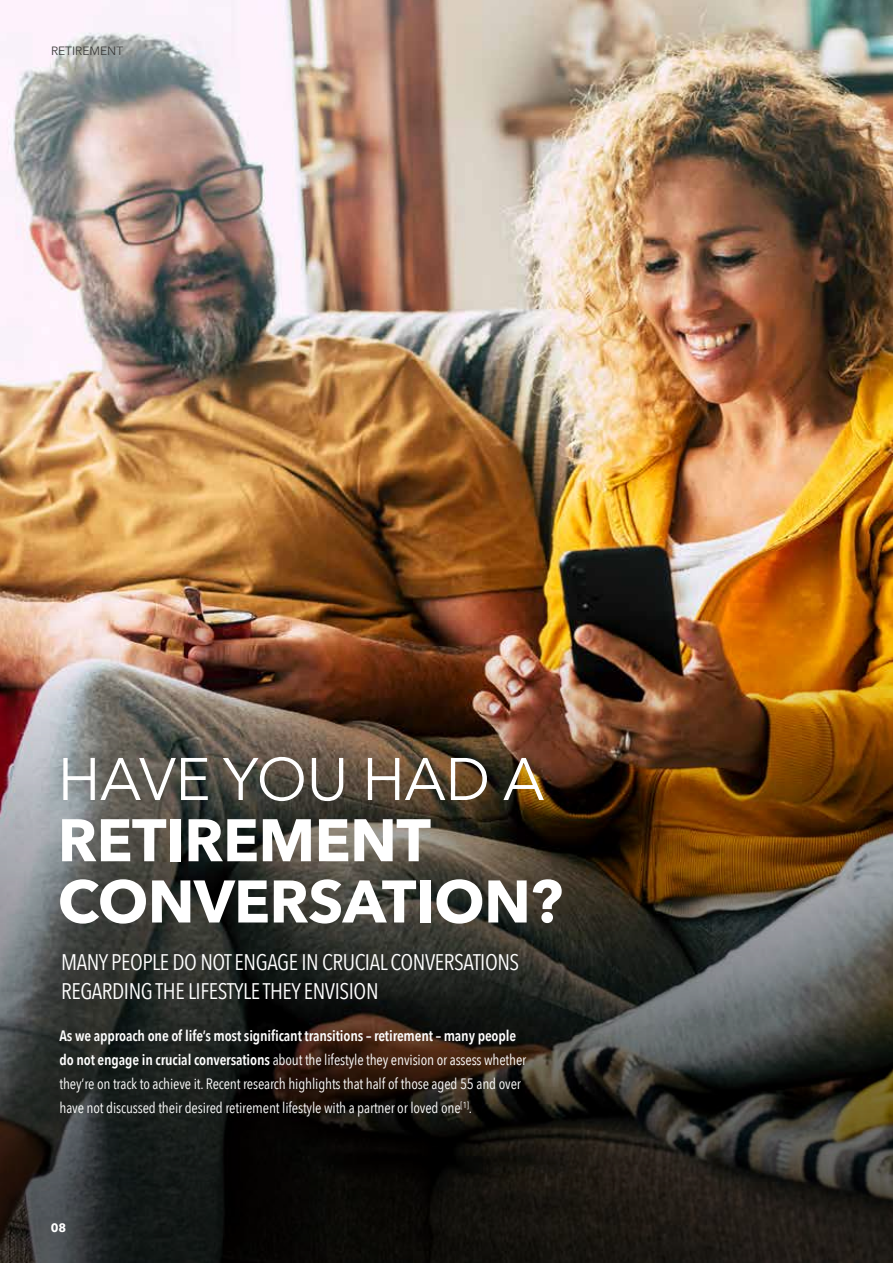
<style>
.page{position:relative;width:893px;height:1263px;background:#fff}
.page>*{position:absolute;margin:0;border:0;box-sizing:border-box;transform-origin:0 0}
.t1{font:700 59.4px/61.2px "Avenir Next";letter-spacing:-.01em;color:#fff}
.t2{font:59.4px "Avenir Next";letter-spacing:-.01em;color:#fff}
.t3{font:22.5px/28.5px "Avenir Next Condensed";letter-spacing:-.02em;color:#fff}
.t4{font:15px/24px "Avenir Next Condensed";letter-spacing:-.01em;color:#fff}
.t5{font:12px "Avenir Next";color:#3c3c3b}
.t6{font:700 12px "Avenir Next";color:#fff}
.s1{font-weight:600}
</style>
<div class="page">
<img style="left:0;top:0;width:893px;height:616px">
<img style="left:0;top:616px;width:893px;height:647px">
<p class="t5" style="left:51px;top:40px;width:74px">RETIREMENT</p>
<h1 class="t2" style="left:58px;top:729px;width:488px">HAVE YOU HAD A</h1>
<h1 class="t1" style="left:58px;top:809px;width:506px">RETIREMENT<br>CONVERSATION?</h1>
<h2 class="t3" style="left:61px;top:947px;width:460px">MANY PEOPLE DO NOT ENGAGE IN CRUCIAL CONVERSATIONS<br>REGARDING THE LIFESTYLE THEY ENVISION</h2>
<p class="t4" style="left:60px;top:1023px;width:468px"><span class="s1">As we approach one of life’s most significant transitions – retirement – many people do not engage in crucial conversations</span> about the lifestyle they envision or assess whether they’re on track to achieve it. Recent research highlights that half of those aged 55 and over have not discussed their desired retirement lifestyle with a partner or loved one<sup>[1]</sup>.</p>
<p class="t6" style="left:51px;top:1218px;width:17px">08</p>
</div>
